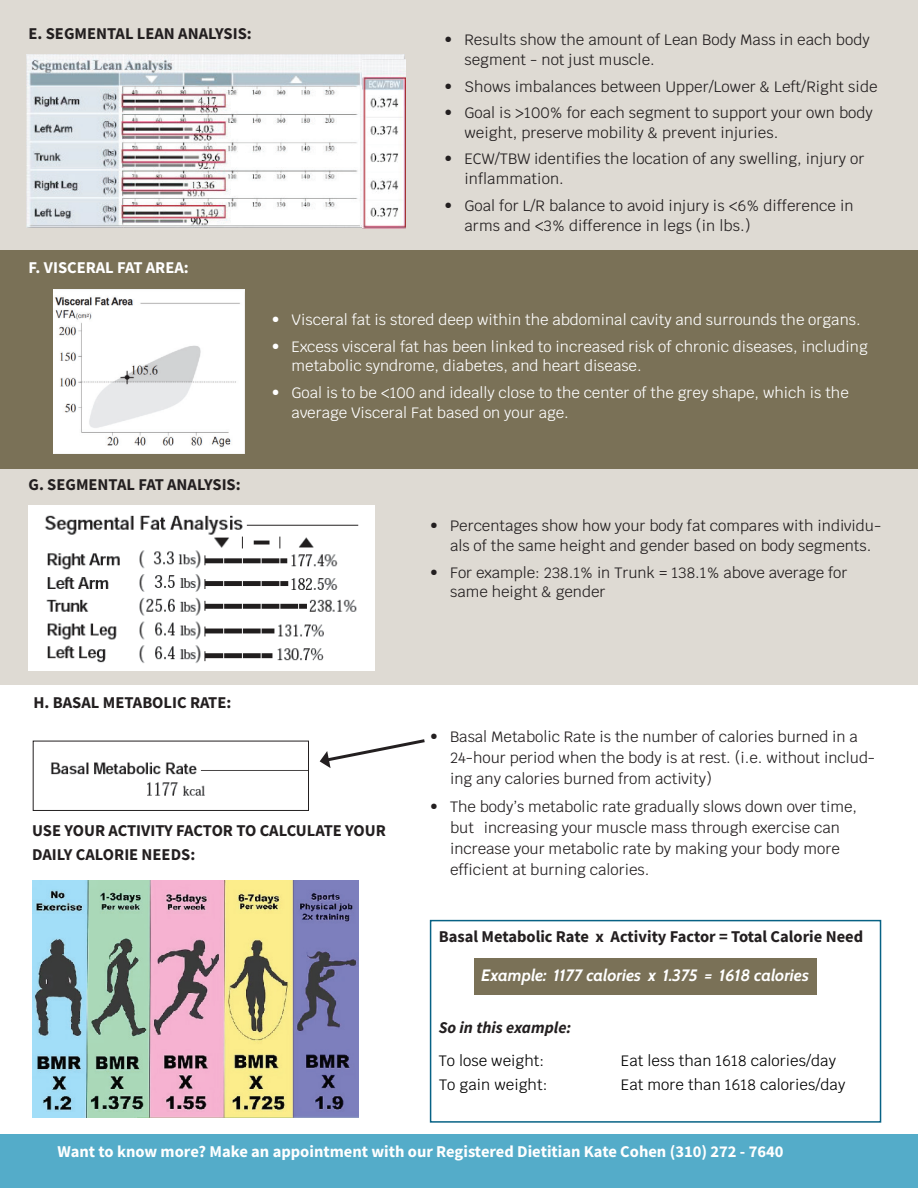
<style>
.page{position:relative;width:918px;height:1188px;background:#fff}
.page>*{position:absolute;margin:0;border:0;box-sizing:border-box;transform-origin:0 0}
.t1{font:700 16.5px/24px "Source Sans Pro";color:#231f20}
.t2{font:700 16.5px "Source Sans Pro";color:#fff}
.t3{font:italic 700 16.5px "Cabin";color:#fff}
.t4{font:italic 700 16.5px "Source Sans Pro";color:#231f20}
.t5{font:15px/19.8px "Krub";color:#231f20}
.t6{font:15px/19.8px "Krub";color:#fff}
.t7{font:15px "Krub";letter-spacing:.005em;color:#000}
</style>
<div class="page">
<div style="left:0;top:1135px;width:918px;height:53px;background:#54acc9"></div>
<div style="left:474px;top:959px;width:342px;height:36px;background:#7a7157"></div>
<div style="left:0;top:249px;width:918px;height:226px;background:#7a7157"></div>
<div style="left:0;top:469px;width:918px;height:216px;background:#dedad3"></div>
<div style="left:0;top:0;width:918px;height:249px;background:#dedad3"></div>
<img style="left:27px;top:54px;width:378px;height:174px">
<img style="left:363px;top:60px;width:42px;height:169px">
<img style="left:53px;top:289px;width:191px;height:164px">
<img style="left:29px;top:506px;width:345px;height:164px">
<img style="left:51px;top:762px;width:256px;height:34px">
<div style="left:33px;top:741px;width:276px;height:70px;border:1px solid #231f20"></div>
<img style="left:32px;top:880px;width:327px;height:237px">
<div style="left:430px;top:920px;width:451px;height:203px;border:2px solid #076285"></div>
<svg style="left:320px;top:739px;width:105px;height:29px"></svg>
<p class="t1" style="left:28px;top:22px;width:225px">E. SEGMENTAL LEAN ANALYSIS:</p>
<p class="t5" style="left:464px;top:30px;width:407px;text-indent:-20px">• Results show the amount of Lean Body Mass in each body segment - not just muscle.</p>
<p class="t5" style="left:444px;top:76px;width:435px">• Shows imbalances between Upper/Lower &amp; Left/Right side</p>
<p class="t5" style="left:464px;top:103px;width:410px;text-indent:-20px">• Goal is &gt;100% for each segment to support your own body weight, preserve mobility &amp; prevent injuries.</p>
<p class="t5" style="left:464px;top:149px;width:402px;text-indent:-20px">• ECW/TBW identifies the location of any swelling, injury or inflammation.</p>
<p class="t5" style="left:464px;top:196px;width:391px;text-indent:-20px">• Goal for L/R balance to avoid injury is &lt;6% difference in arms and &lt;3% difference in legs (in lbs.)</p>
<p class="t2" style="left:28px;top:256px;width:162px">F. VISCERAL FAT AREA:</p>
<p class="t1" style="left:28px;top:472px;width:214px">G. SEGMENTAL FAT ANALYSIS:</p>
<p class="t6" style="left:271px;top:310px;width:591px">• Visceral fat is stored deep within the abdominal cavity and surrounds the organs.</p>
<p class="t6" style="left:292px;top:337px;width:578px;text-indent:-20px">• Excess visceral fat has been linked to increased risk of chronic diseases, including metabolic syndrome, diabetes, and heart disease.</p>
<p class="t6" style="left:292px;top:383px;width:559px;text-indent:-20px">• Goal is to be &lt;100 and ideally close to the center of the grey shape, which is the average Visceral Fat based on your age.</p>
<p class="t5" style="left:450px;top:516px;width:433px;text-indent:-20px">• Percentages show how your body fat compares with individu&shy;als of the same height and gender based on body segments.</p>
<p class="t5" style="left:450px;top:562px;width:399px;text-indent:-20px">• For example: 238.1% in Trunk = 138.1% above average for same height &amp; gender</p>
<p class="t1" style="left:33px;top:690px;width:199px">H. BASAL METABOLIC RATE:</p>
<p class="t1" style="left:32px;top:818px;width:355px">USE YOUR ACTIVITY FACTOR TO CALCULATE YOUR<br>DAILY CALORIE NEEDS:</p>
<p class="t5" style="left:450px;top:727px;width:427px;line-height:21px;text-indent:-20px">• Basal Metabolic Rate is the number of calories burned in a<br>24-hour period when the body is at rest. (i.e. without includ&shy;ing any calories burned from activity)</p>
<p class="t5" style="left:450px;top:796px;width:409px;line-height:21px;text-indent:-20px">• The body’s metabolic rate gradually slows down over time, but increasing your muscle mass through exercise can increase your metabolic rate by making your body more efficient at burning calories.</p>
<p class="t1" style="left:439px;top:924px;width:426px">Basal Metabolic Rate x Activity Factor = Total Calorie Need</p>
<p class="t3" style="left:481px;top:962px;width:329px">Example: 1177 calories x 1.375 = 1618 calories</p>
<p class="t4" style="left:439px;top:1017px;width:134px">So in this example:</p>
<p class="t7" style="left:439px;top:1048px;width:107px">To lose weight:</p>
<p class="t7" style="left:621px;top:1048px;width:217px">Eat less than 1618 calories/day</p>
<p class="t7" style="left:439px;top:1072px;width:110px">To gain weight:</p>
<p class="t7" style="left:621px;top:1072px;width:226px">Eat more than 1618 calories/day</p>
<p class="t2" style="left:58px;top:1140px;width:727px">Want to know more? Make an appointment with our Registered Dietitian Kate Cohen (310) 272 - 7640</p>
</div>
